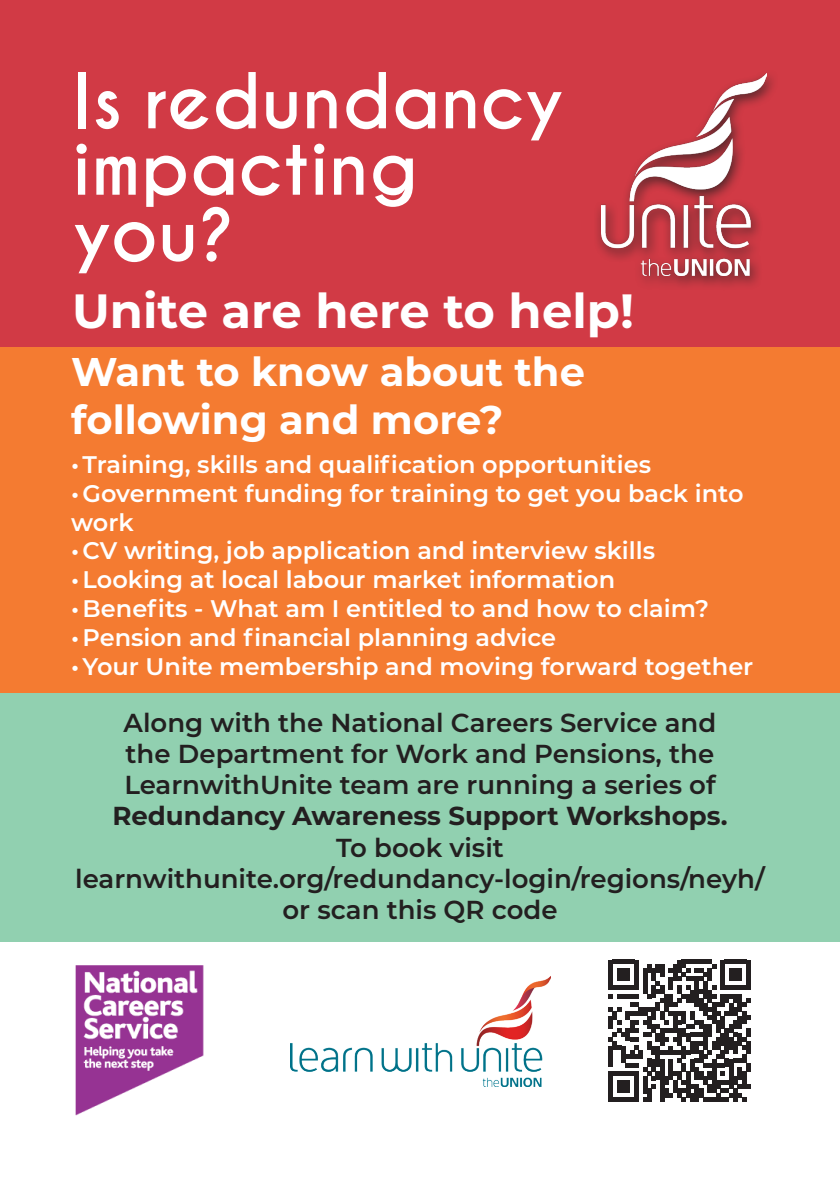
<style>
.page{position:relative;width:840px;height:1191px;background:#fff}
.page>*{position:absolute;margin:0;border:0;box-sizing:border-box;transform-origin:0 0}
.t1{font:700 72px/66.4px "Caviar Dreams";color:#fff}
.t2{font:700 48px "Montserrat";color:#fff}
.t3{font:700 40px/48px "Montserrat";color:#fff}
.t4{font:600 26px/31.2px "Montserrat";color:#231f20;text-align:center}
.t5{font:600 24px/28.8px "Montserrat";color:#fff}
.s1{font-weight:700}
</style>
<div class="page">
<div style="left:0;top:0;width:839px;height:347px;background:#d13a45"></div>
<div style="left:0;top:347px;width:838px;height:346px;background:#f47b31"></div>
<div style="left:0;top:693px;width:838px;height:249px;background:#91d0b0"></div>
<div style="left:593px;top:68px;width:186px;height:223px;background:#231f20;opacity:.75"></div>
<img style="left:601px;top:72px;width:164px;height:204px">
<svg style="left:608px;top:959px;width:142px;height:142px"></svg>
<img style="left:290px;top:976px;width:260px;height:110px">
<img style="left:75px;top:965px;width:129px;height:151px">
<p class="t1" style="left:72px;top:70px;width:493px">Is redundancy impacting you?</p>
<p class="t2" style="left:72px;top:276px;width:563px">Unite are here to help!</p>
<p class="t3" style="left:71px;top:346px;width:515px">Want to know about the following and more?</p>
<p class="t5" style="left:71px;top:449px;width:581px">•Training, skills and qualification opportunities</p>
<p class="t5" style="left:71px;top:478px;width:673px">•Government funding for training to get you back into work</p>
<p class="t5" style="left:71px;top:535px;width:585px">•CV writing, job application and interview skills</p>
<p class="t5" style="left:71px;top:564px;width:545px">•Looking at local labour market information</p>
<p class="t5" style="left:71px;top:593px;width:639px">•Benefits - What am I entitled to and how to claim?</p>
<p class="t5" style="left:71px;top:622px;width:486px">•Pension and financial planning advice</p>
<p class="t5" style="left:71px;top:650px;width:683px">•Your Unite membership and moving forward together</p>
<p class="t4" style="left:112px;top:706px;width:616px">Along with the National Careers Service and the Department for Work and Pensions, the LearnwithUnite team are running a series of <span class="s1">Redundancy Awareness Support Workshops.</span></p>
<p class="t4" style="left:336px;top:830px;width:169px">To book visit</p>
<p class="t4" style="left:75px;top:862px;width:690px">learnwithunite.org/redundancy-login/regions/neyh/ or scan this QR code</p>
</div>
